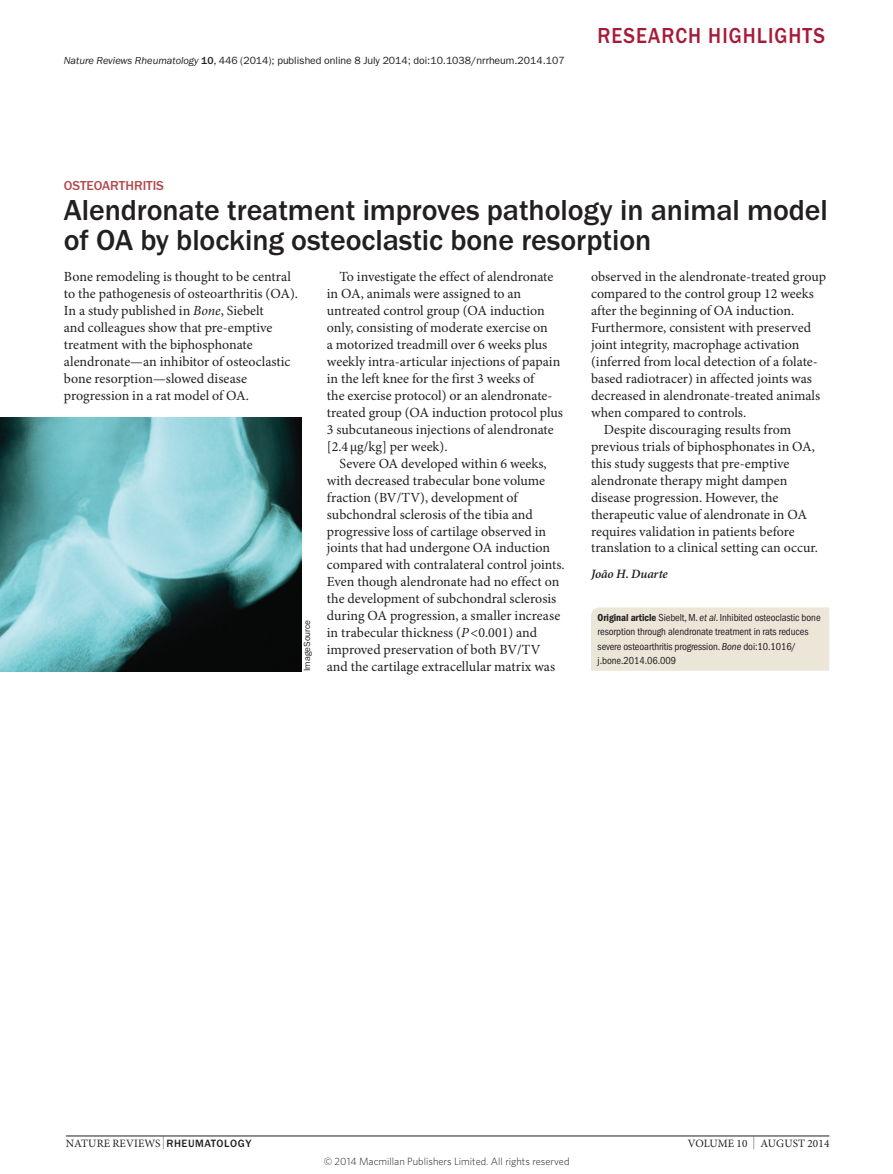
<style>
.page{position:relative;width:893px;height:1174px;background:#fff}
.page>*{position:absolute;margin:0;border:0;box-sizing:border-box;transform-origin:0 0}
.Title{font:500 30px/30px "ITC Franklin Gothic Std";letter-spacing:-.005em;color:#231f20}
.t1{font:500 22.5px "ITC Franklin Gothic Std";letter-spacing:.05em;color:#a71a37;scale:.9 1}
.Body_text{font:13.95px/17px "Minion Pro";color:#231f20}
.Body_first{font:13.95px/17px "Minion Pro";color:#231f20}
.Strapline{font:500 13.5px "ITC Franklin Gothic Std";letter-spacing:-.005em;color:#b44a50}
.Authors{font:italic 600 12.75px "Minion Pro";letter-spacing:-.005em;color:#231f20}
.t2{font:11.25px "Minion Pro";letter-spacing:.01em;color:#231f20}
.References{font:condensed 10.5px/14.2px "ITC Franklin Gothic Std";letter-spacing:-.01em;color:#231f20}
.Citation_line{font:10.5px "ITC Franklin Gothic Std";letter-spacing:-.005em;color:#231f20}
.t3{font:300 10.5px "Whitney";color:#1d1d1b}
.Figure_credit{font:9px "ITC Franklin Gothic Std";color:#231f20}
.s1{font-style:italic}
.s2{font-weight:500}
.s3{font-family:"ITC Franklin Gothic Std Dm Cd";font-stretch:normal}
.s4{font-size:12.9px}
.s5{font-family:"ITC Franklin Gothic Std";font-weight:500;font-size:10.95px}
</style>
<div class="page">
<hr style="left:66px;top:1135px;width:763px;height:1px;background:#231f20">
<div style="left:591px;top:607px;width:238px;height:64px;background:#ece6d9"></div>
<img style="left:0;top:418px;width:302px;height:253px">
<p class="Citation_line" style="left:64px;top:54px;width:502px"><span class="s1">Nature Reviews Rheumatology</span> <span class="s2">10</span>, 446 (2014); published online 8 July 2014; doi:10.1038/nrrheum.2014.107</p>
<p class="t1" style="left:598px;top:22px;width:254px">RESEARCH HIGHLIGHTS</p>
<p class="Strapline" style="left:64px;top:178px;width:102px">OSTEOARTHRITIS</p>
<p class="Title" style="left:64px;top:195px;width:766px">Alendronate treatment improves pathology in animal model of OA by blocking osteoclastic bone resorption</p>
<p class="Body_first" style="left:64px;top:269px;width:236px">Bone remodeling is thought to be central to the pathogenesis of osteoarthritis (OA).<br>In a study published in <span class="s1">Bone</span>, Siebelt<br>and colleagues show that pre-emptive treatment with the biphosphonate alendronate—an inhibitor of osteoclastic bone resorption—slowed disease progression in a rat model of OA.</p>
<p class="Body_text" style="left:327px;top:269px;width:238px;text-indent:13px">To investigate the effect of alendronate in OA, animals were assigned to an untreated control group (OA induction only, consisting of moderate exercise on<br>a motorized treadmill over 6 weeks plus weekly intra-articular injections of papain in the left knee for the first 3 weeks of<br>the exercise protocol) or an alendronate&shy;treated group (OA induction protocol plus 3 subcutaneous injections of alendronate [2.4μg/kg] per week).</p>
<p class="Body_text" style="left:327px;top:455px;width:239px;text-indent:13px">Severe OA developed within 6 weeks, with decreased trabecular bone volume fraction (BV/TV), development of subchondral sclerosis of the tibia and progressive loss of cartilage observed in joints that had undergone OA induction compared with contralateral control joints.<br>Even though alendronate had no effect on the development of subchondral sclerosis during OA progression, a smaller increase in trabecular thickness (<span class="s1">P</span>&lt;0.001) and improved preservation of both BV/TV and the cartilage extracellular matrix was</p>
<p class="Body_text" style="left:591px;top:269px;width:236px">observed in the alendronate-treated group compared to the control group 12 weeks after the beginning of OA induction.<br>Furthermore, consistent with preserved joint integrity, macrophage activation (inferred from local detection of a folate&shy;based radiotracer) in affected joints was decreased in alendronate-treated animals when compared to controls.</p>
<p class="Body_text" style="left:591px;top:421px;width:228px;text-indent:13px">Despite discouraging results from previous trials of biphosphonates in OA, this study suggests that pre-emptive alendronate therapy might dampen disease progression. However, the therapeutic value of alendronate in OA requires validation in patients before translation to a clinical setting can occur.</p>
<p class="Authors" style="left:591px;top:566px;width:78px">João H. Duarte</p>
<p class="References" style="left:598px;top:610px;width:225px"><span class="s3">Original article</span> Siebelt, M. <span class="s1">et al</span>. Inhibited osteoclastic bone resorption through alendronate treatment in rats reduces severe osteoarthritis progression. <span class="s1">Bone</span> doi:10.1016/ j.bone.2014.06.009</p>
<p class="Figure_credit" style="left:302px;top:671px;width:53px;rotate:-90deg">ImageSource</p>
<p class="t2" style="left:66px;top:1136px;width:187px">NATURE REVIEWS <span class="s4">|</span> <span class="s5">RHEUMATOLOGY</span></p>
<p class="t2" style="left:688px;top:1136px;width:143px">VOLUME 10 <span class="s4">|</span> AUGUST 2014</p>
<p class="t3" style="left:324px;top:1154px;width:247px">© 2014 Macmillan Publishers Limited. All rights reserved</p>
</div>
